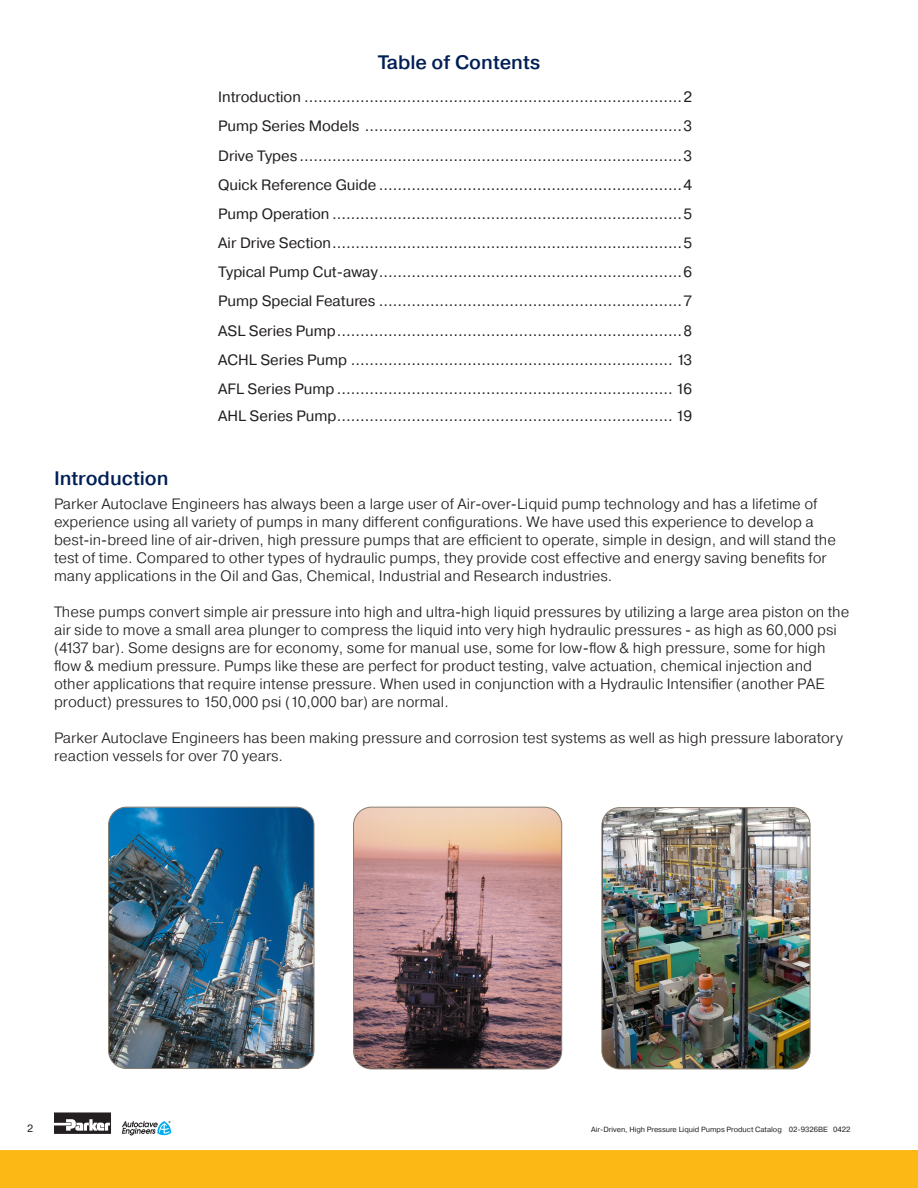
<style>
.page{position:relative;width:918px;height:1188px;background:#fff}
.page>*{position:absolute;margin:0;border:0;box-sizing:border-box;transform-origin:0 0}
.Headline_-_18_pt{font:500 19.5px "Pragmatica";color:#001f56}
.t1{font:300 15px/18px "Pragmatica";color:#231f20}
.TOC_Entry{font:15px/27px "Pragmatica";color:#231f20}
.t2{font:10.5px "Pragmatica";color:#231f20}
.t3{font:7.5px "Pragmatica";color:#231f20}
</style>
<div class="page">
<div style="left:0;top:1150px;width:918px;height:38px;background:#fcb814"></div>
<svg style="left:54px;top:1112px;width:57px;height:22px"></svg>
<svg style="left:122px;top:1121px;width:49px;height:15px"></svg>
<img style="left:109px;top:807px;width:205px;height:262px">
<div style="left:108px;top:807px;width:206px;height:262px;border:1px solid #887d6e;border-radius:18px"></div>
<img style="left:354px;top:807px;width:208px;height:262px">
<div style="left:353px;top:807px;width:209px;height:262px;border:1px solid #887d6e;border-radius:18px"></div>
<img style="left:602px;top:808px;width:208px;height:261px">
<div style="left:602px;top:807px;width:208px;height:262px;border:1px solid #887d6e;border-radius:18px"></div>
<p class="Headline_-_18_pt" style="left:378px;top:50px;width:164px">Table of Contents</p>
<p class="TOC_Entry" style="left:218px;top:84px;width:476px">Introduction .................................................................................2</p>
<p class="TOC_Entry" style="left:218px;top:113px;width:476px">Pump Series Models ....................................................................3</p>
<p class="TOC_Entry" style="left:218px;top:142px;width:476px">Drive Types ..................................................................................3</p>
<p class="TOC_Entry" style="left:218px;top:171px;width:476px">Quick Reference Guide .................................................................4</p>
<p class="TOC_Entry" style="left:218px;top:201px;width:476px">Pump Operation ...........................................................................5</p>
<p class="TOC_Entry" style="left:218px;top:230px;width:476px">Air Drive Section...........................................................................5</p>
<p class="TOC_Entry" style="left:218px;top:259px;width:476px">Typical Pump Cut-away.................................................................6</p>
<p class="TOC_Entry" style="left:218px;top:288px;width:476px">Pump Special Features .................................................................7</p>
<p class="TOC_Entry" style="left:218px;top:317px;width:476px">ASL Series Pump..........................................................................8</p>
<p class="TOC_Entry" style="left:218px;top:346px;width:476px">ACHL Series Pump ..................................................................... 13</p>
<p class="TOC_Entry" style="left:218px;top:376px;width:476px">AFL Series Pump ........................................................................ 16<br>AHL Series Pump........................................................................ 19</p>
<p class="Headline_-_18_pt" style="left:54px;top:466px;width:116px">Introduction</p>
<p class="t1" style="left:54px;top:495px;width:784px">Parker Autoclave Engineers has always been a large user of Air-over-Liquid pump technology and has a lifetime of experience using all variety of pumps in many different configurations. We have used this experience to develop a best-in-breed line of air-driven, high pressure pumps that are efficient to operate, simple in design, and will stand the test of time. Compared to other types of hydraulic pumps, they provide cost effective and energy saving benefits for many applications in the Oil and Gas, Chemical, Industrial and Research industries.</p>
<p class="t1" style="left:54px;top:603px;width:797px">These pumps convert simple air pressure into high and ultra-high liquid pressures by utilizing a large area piston on the air side to move a small area plunger to compress the liquid into very high hydraulic pressures - as high as 60,000 psi (4137 bar). Some designs are for economy, some for manual use, some for low-flow &amp; high pressure, some for high flow &amp; medium pressure. Pumps like these are perfect for product testing, valve actuation, chemical injection and other applications that require intense pressure. When used in conjunction with a Hydraulic Intensifier (another PAE product) pressures to 150,000 psi (10,000 bar) are normal.</p>
<p class="t1" style="left:54px;top:729px;width:790px">Parker Autoclave Engineers has been making pressure and corrosion test systems as well as high pressure laboratory reaction vessels for over 70 years.</p>
<p class="t2" style="left:27px;top:1122px;width:8px">2</p>
<p class="t3" style="left:591px;top:1125px;width:261px">Air-Driven, High Pressure Liquid Pumps Product Catalog 02-9326BE 0422</p>
</div>
